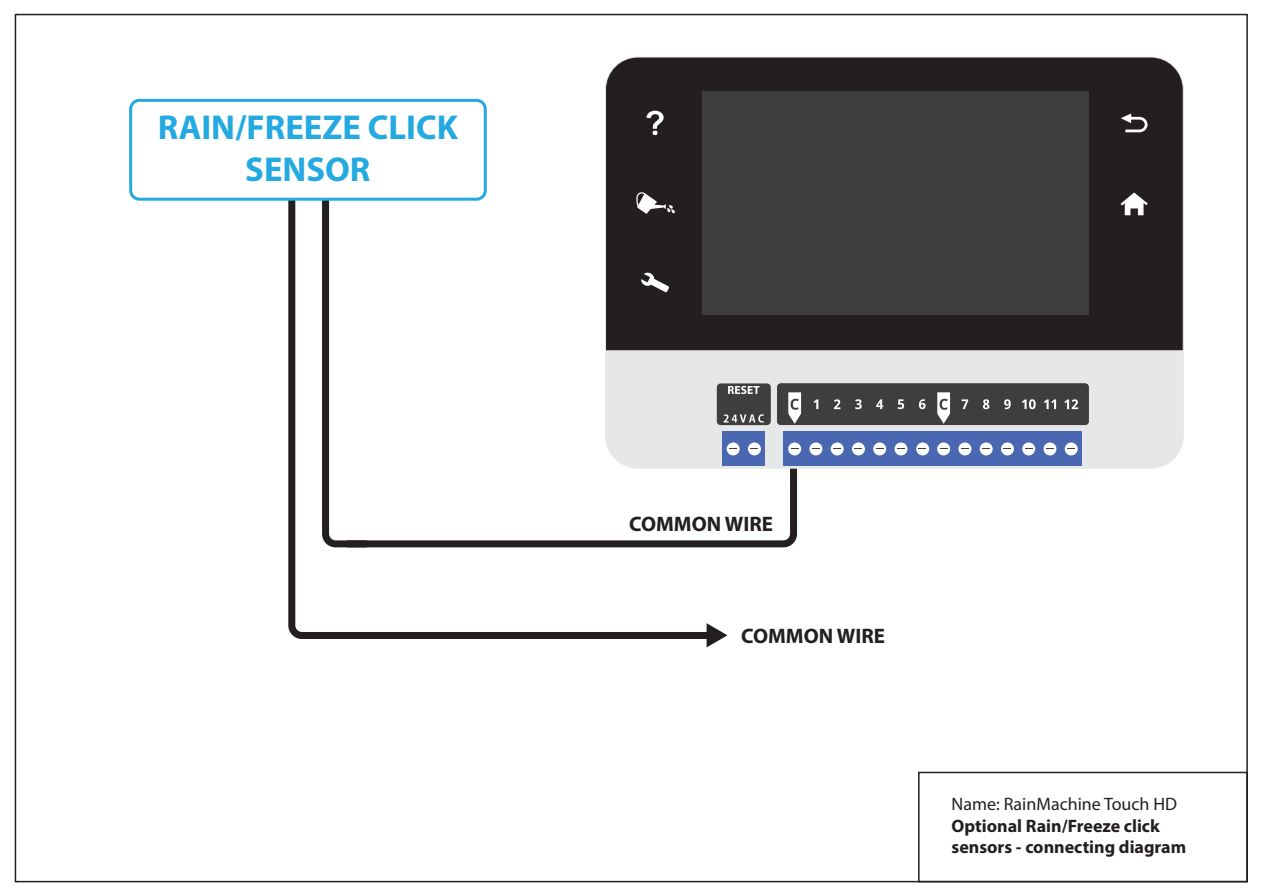
<style>
.page{position:relative;width:1263px;height:893px;background:#fff}
.page>*{position:absolute;margin:0;border:0;box-sizing:border-box;transform-origin:0 0}
.t1{font:700 34.65px/41.5px "Myriad Pro";color:#24aae1;text-align:center}
.t2{font:700 21px "Myriad Pro";color:#231f20}
.t3{font:700 18px/21.6px "Myriad Pro";color:#231f20}
.t4{font:18px "Myriad Pro";color:#231f20}
</style>
<div class="page">
<div style="left:918px;top:772px;width:330px;height:110px;border:2px solid #231f20"></div>
<div style="left:1089px;top:352px;width:95px;height:117px;background:#e6e7e9"></div>
<div style="left:605px;top:56px;width:579px;height:296px;background:#231f20"></div>
<svg style="left:1120px;top:193px;width:28px;height:22px"></svg>
<svg style="left:1121px;top:113px;width:26px;height:19px"></svg>
<svg style="left:646px;top:111px;width:18px;height:24px"></svg>
<div style="left:702px;top:91px;width:386px;height:224px;background:#3e3e3f"></div>
<svg style="left:288px;top:201px;width:418px;height:438px"></svg>
<svg style="left:320px;top:182px;width:769px;height:368px"></svg>
<div style="left:131px;top:100px;width:354px;height:99px;background:#fff;border-radius:9px"></div>
<div style="left:129px;top:99px;width:358px;height:102px;border:3px solid #27a8e0;border-radius:9px"></div>
<svg style="left:706px;top:623px;width:21px;height:24px"></svg>
<h1 class="t1" style="left:158px;top:106px;width:302px">RAIN/FREEZE CLICK<br>SENSOR</h1>
<p class="t2" style="left:629px;top:510px;width:145px">COMMON WIRE</p>
<p class="t2" style="left:741px;top:622px;width:145px">COMMON WIRE</p>
<p class="t4" style="left:951px;top:793px;width:227px">Name: RainMachine Touch HD</p>
<p class="t3" style="left:951px;top:814px;width:236px">Optional Rain/Freeze click sensors - connecting diagram</p>
</div>
